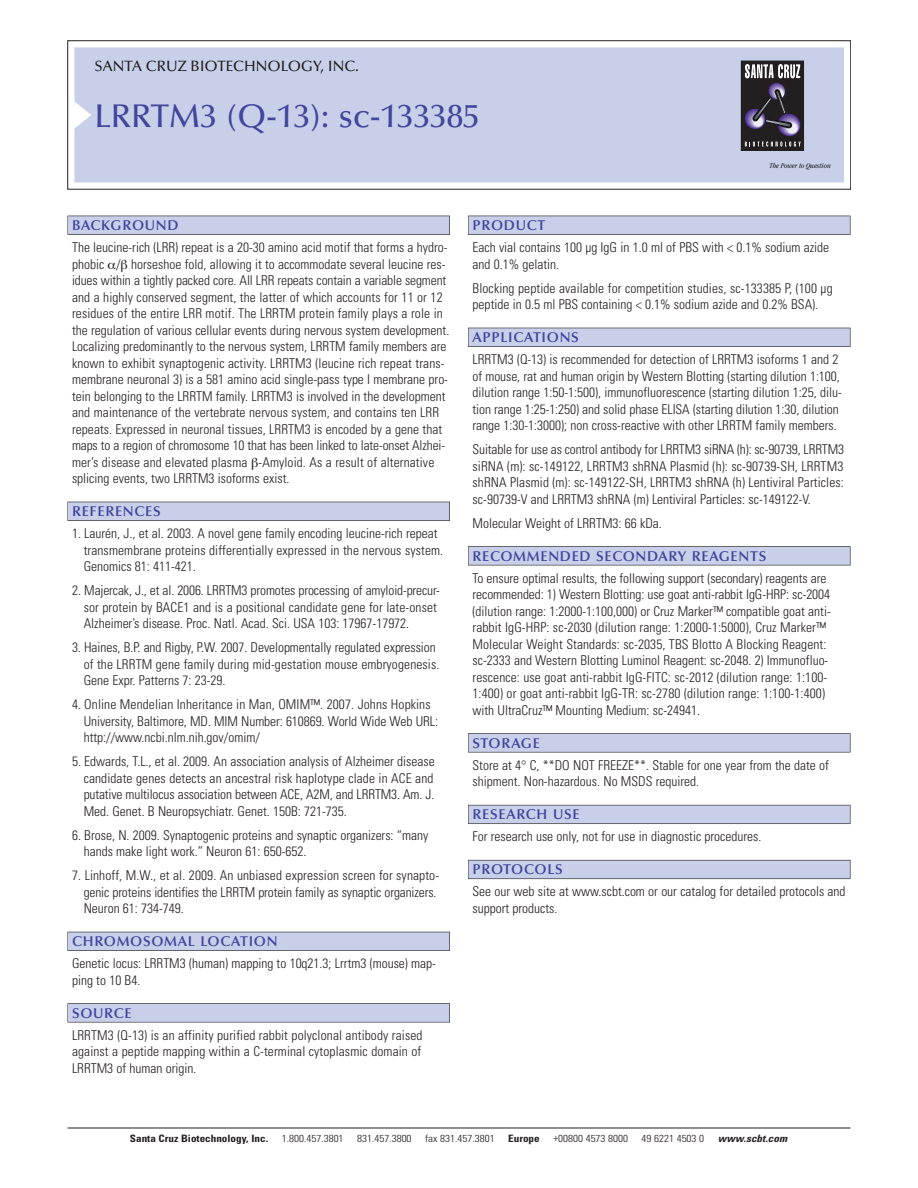
<style>
.page{position:relative;width:918px;height:1188px;background:#fff}
.page>*{position:absolute;margin:0;border:0;box-sizing:border-box;transform-origin:0 0}
.t1{font:500 33px "Optima";color:#41459c}
.t2{font:500 15px "Optima";color:#231f20}
.t3{font:600 14.25px "Optima";letter-spacing:.05em;color:#41459c}
.t4{font:300 condensed 13.5px/16.5px "Univers";color:#231f20}
.t5{font:300 condensed 10.2px "Univers";color:#231f20;scale:1.1 1}
.t6{font:700 condensed 10.2px "Univers";color:#231f20;scale:1.1 1}
.t7{font:italic 700 condensed 10.2px "Univers";color:#231f20;scale:1.1 1}
.t8{font:italic condensed 7.5px "Garamond";color:#231f20}
</style>
<div class="page">
<div style="left:74px;top:47px;width:770px;height:135px;background:#c7cfe9"></div>
<div style="left:741px;top:61px;width:62px;height:89px;background:#231f20"></div>
<div style="left:741px;top:61px;width:63px;height:90px;border:1px solid #231f20"></div>
<svg style="left:741px;top:64px;width:64px;height:83px"></svg>
<div style="left:68px;top:216px;width:382px;height:19px;background:#64636a"></div>
<div style="left:68px;top:216px;width:381px;height:18px;background:#c7cfe9"></div>
<div style="left:68px;top:502px;width:382px;height:19px;background:#62626a"></div>
<div style="left:68px;top:502px;width:381px;height:18px;background:#c7cfe9"></div>
<div style="left:68px;top:932px;width:382px;height:19px;background:#63636c"></div>
<div style="left:68px;top:932px;width:381px;height:18px;background:#c7cfe9"></div>
<div style="left:68px;top:1003px;width:382px;height:19px;background:#6b696e"></div>
<div style="left:68px;top:1004px;width:381px;height:18px;background:#c7cfe9"></div>
<div style="left:468px;top:216px;width:382px;height:19px;background:#64636a"></div>
<div style="left:468px;top:216px;width:382px;height:18px;background:#c7cfe9"></div>
<div style="left:468px;top:328px;width:382px;height:19px;background:#62626a"></div>
<div style="left:468px;top:328px;width:382px;height:18px;background:#c7cfe9"></div>
<div style="left:468px;top:546px;width:382px;height:19px;background:#67666b"></div>
<div style="left:468px;top:547px;width:382px;height:18px;background:#c7cfe9"></div>
<div style="left:468px;top:733px;width:382px;height:19px;background:#6b696e"></div>
<div style="left:468px;top:734px;width:382px;height:18px;background:#c7cfe9"></div>
<div style="left:468px;top:805px;width:382px;height:19px;background:#696a75"></div>
<div style="left:468px;top:805px;width:382px;height:18px;background:#c7cfe9"></div>
<div style="left:468px;top:860px;width:382px;height:19px;background:#717380"></div>
<div style="left:468px;top:860px;width:382px;height:18px;background:#c7cfe9"></div>
<hr style="left:68px;top:1128px;width:782px;height:1px;background:#231f20">
<p class="t2" style="left:94px;top:60px;width:266px">SANTA CRUZ BIOTECHNOLOGY, INC.</p>
<h1 class="t1" style="left:94px;top:102px;width:387px">LRRTM3 (Q-13): sc-133385</h1>
<p class="t8" style="left:769px;top:163px;width:63px">The Power to Question</p>
<p class="t3" style="left:72px;top:219px;width:108px">BACKGROUND</p>
<p class="t4" style="left:72px;top:240px;width:379px">The leucine-rich (LRR) repeat is a 20-30 amino acid motif that forms a hydro&shy;phobic / horseshoe fold, allowing it to accommodate several leucine res&shy;idues within a tightly packed core. All LRR repeats contain a variable segment and a highly conserved segment, the latter of which accounts for 11 or 12 residues of the entire LRR motif. The LRRTM protein family plays a role in the regulation of various cellular events during nervous system development.<br>Localizing predominantly to the nervous system, LRRTM family members are known to exhibit synaptogenic activity. LRRTM3 (leucine rich repeat trans&shy;membrane neuronal 3) is a 581 amino acid single-pass type I membrane pro&shy;tein belonging to the LRRTM family. LRRTM3 is involved in the development and maintenance of the vertebrate nervous system, and contains ten LRR repeats. Expressed in neuronal tissues, LRRTM3 is encoded by a gene that maps to a region of chromosome 10 that has been linked to late-onset Alzhei&shy;mer’s disease and elevated plasma -Amyloid. As a result of alternative splicing events, two LRRTM3 isoforms exist.</p>
<p class="t3" style="left:72px;top:505px;width:90px">REFERENCES</p>
<p class="t4" style="left:84px;top:526px;width:361px;text-indent:-12px">1. Laurén, J., et al. 2003. A novel gene family encoding leucine-rich repeat transmembrane proteins differentially expressed in the nervous system.<br>Genomics 81: 411-421.</p>
<p class="t4" style="left:84px;top:583px;width:358px;text-indent:-12px">2. Majercak, J., et al. 2006. LRRTM3 promotes processing of amyloid-precur&shy;sor protein by BACE1 and is a positional candidate gene for late-onset<br>Alzheimer’s disease. Proc. Natl. Acad. Sci. USA 103: 17967-17972.</p>
<p class="t4" style="left:84px;top:640px;width:357px;text-indent:-12px">3. Haines, B.P. and Rigby, P.W. 2007. Developmentally regulated expression of the LRRTM gene family during mid-gestation mouse embryogenesis.<br>Gene Expr. Patterns 7: 23-29.</p>
<p class="t4" style="left:84px;top:697px;width:356px;text-indent:-12px">4. Online Mendelian Inheritance in Man, OMIM™. 2007. Johns Hopkins<br>University, Baltimore, MD. MIM Number: 610869. World Wide Web URL: http://www.ncbi.nlm.nih.gov/omim/</p>
<p class="t4" style="left:84px;top:754px;width:353px;text-align:justify;text-indent:-12px">5. Edwards, T.L., et al. 2009. An association analysis of Alzheimer disease candidate genes detects an ancestral risk haplotype clade in ACE and putative multilocus association between ACE, A2M, and LRRTM3. Am. J.<br>Med. Genet. B Neuropsychiatr. Genet. 150B: 721-735.</p>
<p class="t4" style="left:84px;top:828px;width:346px;text-indent:-12px">6. Brose, N. 2009. Synaptogenic proteins and synaptic organizers: “many hands make light work.” Neuron 61: 650-652.</p>
<p class="t4" style="left:84px;top:868px;width:357px;text-indent:-12px">7. Linhoff, M.W., et al. 2009. An unbiased expression screen for synapto&shy;genic proteins identifies the LRRTM protein family as synaptic organizers.<br>Neuron 61: 734-749.</p>
<p class="t3" style="left:72px;top:935px;width:207px">CHROMOSOMAL LOCATION</p>
<p class="t4" style="left:72px;top:957px;width:365px">Genetic locus: LRRTM3 (human) mapping to 10q21.3; Lrrtm3 (mouse) map&shy;ping to 10 B4.</p>
<p class="t3" style="left:72px;top:1007px;width:61px">SOURCE</p>
<p class="t4" style="left:72px;top:1028px;width:352px;text-align:justify">LRRTM3 (Q-13) is an affinity purified rabbit polyclonal antibody raised against a peptide mapping within a C-terminal cytoplasmic domain of LRRTM3 of human origin.</p>
<p class="t3" style="left:473px;top:219px;width:74px">PRODUCT</p>
<p class="t4" style="left:473px;top:240px;width:358px">Each vial contains 100 µg IgG in 1.0 ml of PBS with &lt; 0.1% sodium azide and 0.1% gelatin.</p>
<p class="t4" style="left:473px;top:281px;width:362px">Blocking peptide available for competition studies, sc-133385 P, (100 µg peptide in 0.5 ml PBS containing &lt; 0.1% sodium azide and 0.2% BSA).</p>
<p class="t3" style="left:473px;top:331px;width:108px">APPLICATIONS</p>
<p class="t4" style="left:473px;top:352px;width:371px">LRRTM3 (Q-13) is recommended for detection of LRRTM3 isoforms 1 and 2 of mouse, rat and human origin by Western Blotting (starting dilution 1:100, dilution range 1:50-1:500), immunofluorescence (starting dilution 1:25, dilu&shy;tion range 1:25-1:250) and solid phase ELISA (starting dilution 1:30, dilution range 1:30-1:3000); non cross-reactive with other LRRTM family members.</p>
<p class="t4" style="left:473px;top:442px;width:373px;text-align:justify">Suitable for use as control antibody for LRRTM3 siRNA (h): sc-90739, LRRTM3 siRNA (m): sc-149122, LRRTM3 shRNA Plasmid (h): sc-90739-SH, LRRTM3 shRNA Plasmid (m): sc-149122-SH, LRRTM3 shRNA (h) Lentiviral Particles: sc-90739-V and LRRTM3 shRNA (m) Lentiviral Particles: sc-149122-V.</p>
<p class="t4" style="left:473px;top:516px;width:191px">Molecular Weight of LRRTM3: 66 kDa.</p>
<p class="t3" style="left:473px;top:550px;width:295px">RECOMMENDED SECONDARY REAGENTS</p>
<p class="t4" style="left:473px;top:571px;width:360px">To ensure optimal results, the following support (secondary) reagents are recommended: 1) Western Blotting: use goat anti-rabbit IgG-HRP: sc-2004 (dilution range: 1:2000-1:100,000) or Cruz Marker™ compatible goat anti&shy;rabbit IgG-HRP: sc-2030 (dilution range: 1:2000-1:5000), Cruz Marker™ Molecular Weight Standards: sc-2035, TBS Blotto A Blocking Reagent: sc-2333 and Western Blotting Luminol Reagent: sc-2048. 2) Immunofluo&shy;rescence: use goat anti-rabbit IgG-FITC: sc-2012 (dilution range: 1:100- 1:400) or goat anti-rabbit IgG-TR: sc-2780 (dilution range: 1:100-1:400) with UltraCruz™ Mounting Medium: sc-24941.</p>
<p class="t3" style="left:473px;top:737px;width:69px">STORAGE</p>
<p class="t4" style="left:473px;top:758px;width:358px">Store at 4° C, **DO NOT FREEZE**. Stable for one year from the date of shipment. Non-hazardous. No MSDS required.</p>
<p class="t3" style="left:473px;top:808px;width:109px">RESEARCH USE</p>
<p class="t4" style="left:473px;top:830px;width:290px">For research use only, not for use in diagnostic procedures.</p>
<p class="t3" style="left:473px;top:864px;width:92px">PROTOCOLS</p>
<p class="t4" style="left:473px;top:885px;width:375px">See our web site at www.scbt.com or our catalog for detailed protocols and support products.</p>
<p class="t6" style="left:130px;top:1135px;width:127px">Santa Cruz Biotechnology, Inc.</p>
<p class="t5" style="left:282px;top:1135px;width:58px">1.800.457.3801</p>
<p class="t5" style="left:357px;top:1135px;width:51px">831.457.3800</p>
<p class="t5" style="left:425px;top:1135px;width:65px">fax 831.457.3801</p>
<p class="t6" style="left:508px;top:1135px;width:30px">Europe</p>
<p class="t5" style="left:553px;top:1135px;width:69px">+00800 4573 8000</p>
<p class="t5" style="left:642px;top:1135px;width:58px">49 6221 4503 0</p>
<p class="t7" style="left:718px;top:1135px;width:67px">www.scbt.com</p>
</div>
